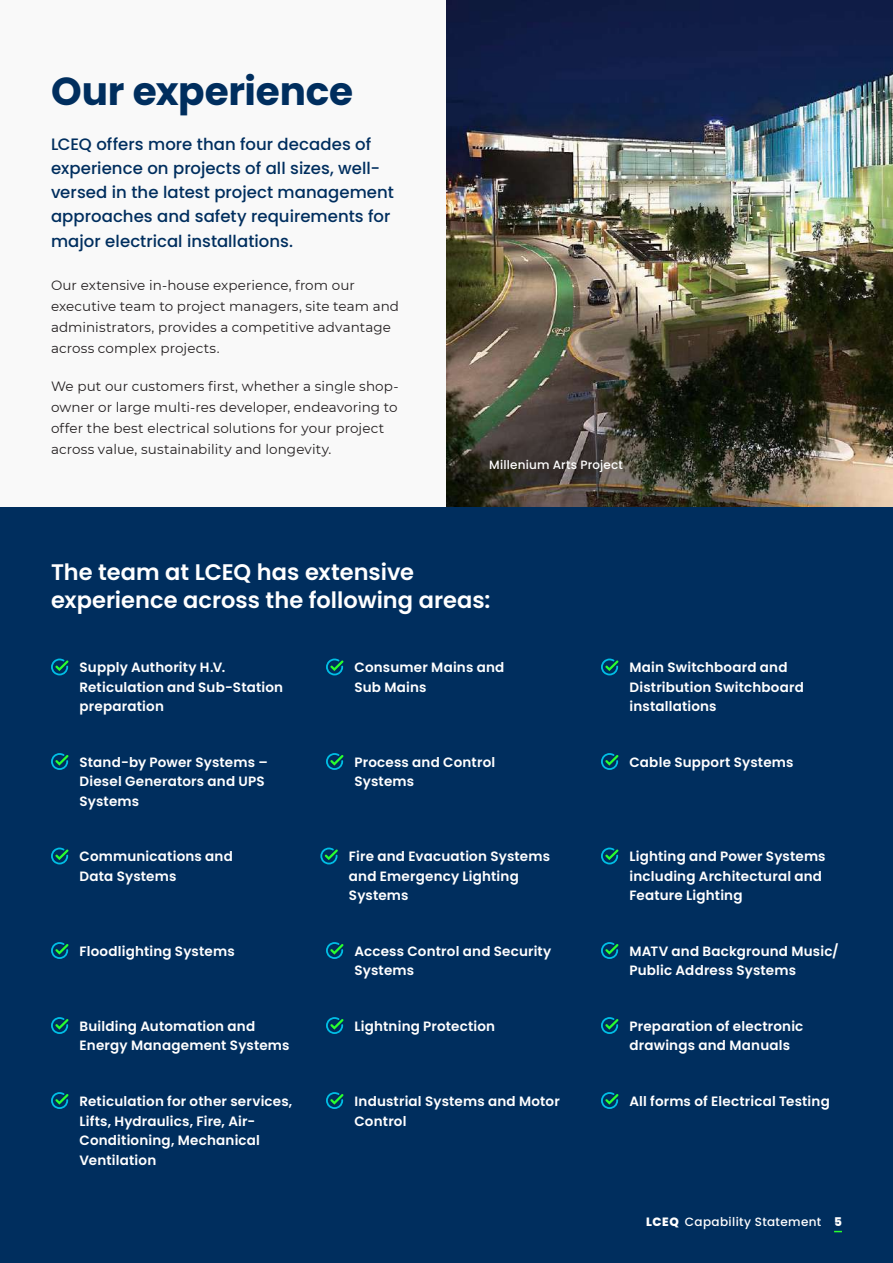
<style>
.page{position:relative;width:893px;height:1263px;background:#fff}
.page>*{position:absolute;margin:0;border:0;box-sizing:border-box;transform-origin:0 0}
.t1{font:700 39px "Poppins";letter-spacing:-.005em;color:#002e5e}
.t2{font:600 22.5px/28.5px "Poppins";color:#fff}
.t3{font:500 16.5px/24px "Poppins";letter-spacing:.005em;color:#002e5e}
.t4{font:600 13.5px/19.5px "Poppins";letter-spacing:.015em;color:#fff}
.t5{font:13.5px/21px "Montserrat";letter-spacing:.005em;color:#231f20}
.t6{font:500 12px "Poppins";letter-spacing:.02em;color:#fff}
.s1{font-weight:800}
</style>
<div class="page">
<div style="left:0;top:0;width:893px;height:507px;background:#f9f9f9"></div>
<img style="left:446px;top:0;width:447px;height:507px">
<div style="left:0;top:507px;width:893px;height:756px;background:#002e5e"></div>
<svg style="left:51px;top:658px;width:18px;height:17px"></svg>
<svg style="left:326px;top:658px;width:18px;height:17px"></svg>
<svg style="left:601px;top:658px;width:17px;height:17px"></svg>
<svg style="left:51px;top:753px;width:18px;height:17px"></svg>
<svg style="left:326px;top:753px;width:18px;height:17px"></svg>
<svg style="left:601px;top:753px;width:17px;height:17px"></svg>
<svg style="left:51px;top:847px;width:18px;height:17px"></svg>
<svg style="left:320px;top:847px;width:18px;height:17px"></svg>
<svg style="left:601px;top:847px;width:17px;height:17px"></svg>
<svg style="left:51px;top:942px;width:18px;height:17px"></svg>
<svg style="left:326px;top:942px;width:18px;height:17px"></svg>
<svg style="left:601px;top:942px;width:17px;height:17px"></svg>
<svg style="left:51px;top:1017px;width:18px;height:17px"></svg>
<svg style="left:326px;top:1017px;width:18px;height:17px"></svg>
<svg style="left:601px;top:1017px;width:17px;height:17px"></svg>
<svg style="left:51px;top:1092px;width:18px;height:17px"></svg>
<svg style="left:326px;top:1092px;width:18px;height:17px"></svg>
<svg style="left:601px;top:1092px;width:17px;height:17px"></svg>
<h1 class="t1" style="left:51px;top:68px;width:304px">Our experience</h1>
<p class="t3" style="left:51px;top:132px;width:344px">LCEQ offers more than four decades of experience on projects of all sizes, well&shy;versed in the latest project management approaches and safety requirements for</p>
<p class="t3" style="left:51px;top:230px;width:244px">major electrical installations.</p>
<p class="t5" style="left:51px;top:274px;width:350px">Our extensive in-house experience, from our executive team to project managers, site team and administrators, provides a competitive advantage across complex projects.</p>
<p class="t5" style="left:51px;top:375px;width:349px">We put our customers first, whether a single shop&shy;owner or large multi-res developer, endeavoring to offer the best electrical solutions for your project across value, sustainability and longevity.</p>
<p class="t6" style="left:489px;top:458px;width:135px">Millenium Arts Project</p>
<h2 class="t2" style="left:51px;top:557px;width:441px">The team at LCEQ has extensive experience across the following areas:</h2>
<p class="t4" style="left:80px;top:658px;width:205px">Supply Authority H.V.<br>Reticulation and Sub-Station preparation</p>
<p class="t4" style="left:354px;top:658px;width:151px">Consumer Mains and<br>Sub Mains</p>
<p class="t4" style="left:629px;top:658px;width:176px">Main Switchboard and<br>Distribution Switchboard installations</p>
<p class="t4" style="left:80px;top:752px;width:190px">Stand-by Power Systems –<br>Diesel Generators and UPS<br>Systems</p>
<p class="t4" style="left:354px;top:752px;width:142px">Process and Control<br>Systems</p>
<p class="t4" style="left:629px;top:752px;width:166px">Cable Support Systems</p>
<p class="t4" style="left:80px;top:847px;width:155px">Communications and<br>Data Systems</p>
<p class="t4" style="left:349px;top:847px;width:203px">Fire and Evacuation Systems and Emergency Lighting<br>Systems</p>
<p class="t4" style="left:629px;top:847px;width:198px">Lighting and Power Systems including Architectural and<br>Feature Lighting</p>
<p class="t4" style="left:80px;top:941px;width:157px">Floodlighting Systems</p>
<p class="t4" style="left:354px;top:941px;width:198px">Access Control and Security<br>Systems</p>
<p class="t4" style="left:629px;top:941px;width:211px">MATV and Background Music/<br>Public Address Systems</p>
<p class="t4" style="left:80px;top:1016px;width:212px">Building Automation and<br>Energy Management Systems</p>
<p class="t4" style="left:354px;top:1016px;width:142px">Lightning Protection</p>
<p class="t4" style="left:629px;top:1016px;width:175px">Preparation of electronic drawings and Manuals</p>
<p class="t4" style="left:80px;top:1091px;width:214px">Reticulation for other services,<br>Lifts, Hydraulics, Fire, Air-<br>Conditioning, Mechanical<br>Ventilation</p>
<p class="t4" style="left:354px;top:1091px;width:207px">Industrial Systems and Motor<br>Control</p>
<p class="t4" style="left:629px;top:1091px;width:202px">All forms of Electrical Testing</p>
<p class="t6" style="left:646px;top:1214px;width:197px"><span class="s1">LCEQ</span> Capability Statement <span class="s1">5</span></p>
</div>
